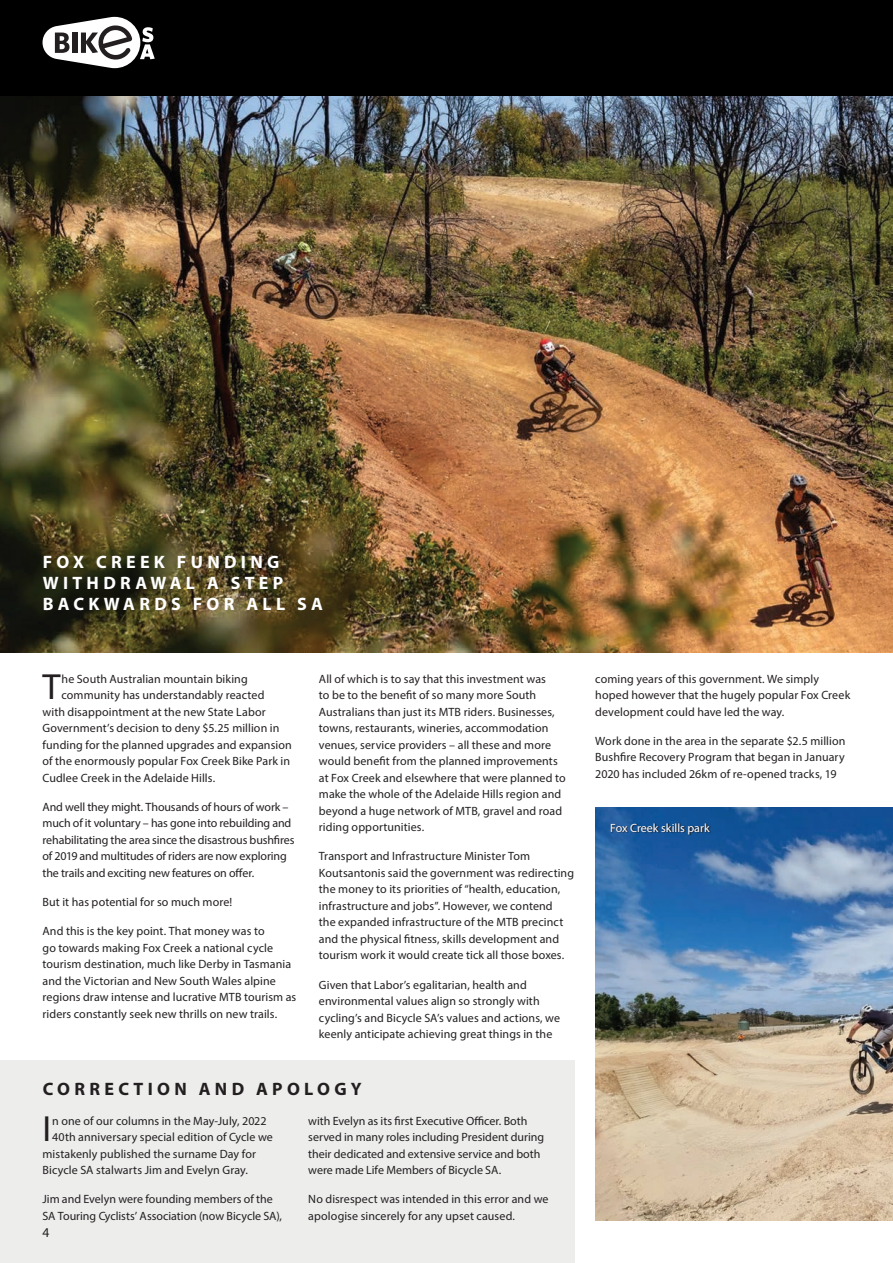
<style>
.page{position:relative;width:893px;height:1263px;background:#fff}
.page>*{position:absolute;margin:0;border:0;box-sizing:border-box;transform-origin:0 0}
.t1{font:36.45px "Myriad Pro";color:#231f20}
.t2{font:700 18px/21px "Myriad Pro";letter-spacing:.24em;color:#fff}
.t3{font:700 18px "Myriad Pro";letter-spacing:.24em;color:#231f20}
.t4{font:13.5px "Myriad Pro";color:#231f20}
.t5{font:12px/16.5px "Myriad Pro";letter-spacing:.005em;color:#231f20}
.t6{font:12px "Myriad Pro";color:#fff}
</style>
<div class="page">
<img style="left:0;top:96px;width:893px;height:556px">
<img style="left:595px;top:808px;width:298px;height:412px">
<div style="left:0;top:1060px;width:574px;height:203px;background:#ededec"></div>
<svg style="left:611px;top:823px;width:100px;height:12px"></svg>
<div style="left:0;top:0;width:893px;height:96px;background:#000001"></div>
<svg style="left:43px;top:17px;width:112px;height:51px"></svg>
<h2 class="t2" style="left:43px;top:551px;width:282px">FOX CREEK FUNDING<br>WITHDRAWAL A STEP<br>BACKWARDS FOR ALL SA</h2>
<h1 class="t1" style="left:43px;top:664px;width:20px">T</h1>
<p class="t5" style="left:62px;top:670px;width:188px">he South Australian mountain biking</p>
<p class="t5" style="left:62px;top:686px;width:204px">community has understandably reacted</p>
<p class="t5" style="left:43px;top:703px;width:225px">with disappointment at the new State Labor</p>
<p class="t5" style="left:43px;top:719px;width:238px">Government’s decision to deny $5.25 million in</p>
<p class="t5" style="left:43px;top:736px;width:251px">funding for the planned upgrades and expansion</p>
<p class="t5" style="left:43px;top:752px;width:249px">of the enormously popular Fox Creek Bike Park in</p>
<p class="t5" style="left:43px;top:769px;width:174px">Cudlee Creek in the Adelaide Hills.</p>
<p class="t5" style="left:43px;top:798px;width:253px">And well they might. Thousands of hours of work – much of it voluntary – has gone into rebuilding and rehabilitating the area since the disastrous bushfires of 2019 and multitudes of riders are now exploring the trails and exciting new features on offer.</p>
<p class="t5" style="left:43px;top:893px;width:191px">But it has potential for so much more!</p>
<p class="t5" style="left:43px;top:923px;width:255px">And this is the key point. That money was to<br>go towards making Fox Creek a national cycle tourism destination, much like Derby in Tasmania and the Victorian and New South Wales alpine regions draw intense and lucrative MTB tourism as riders constantly seek new thrills on new trails.</p>
<p class="t5" style="left:319px;top:670px;width:248px">All of which is to say that this investment was<br>to be to the benefit of so many more South Australians than just its MTB riders. Businesses, towns, restaurants, wineries, accommodation venues, service providers – all these and more would benefit from the planned improvements at Fox Creek and elsewhere that were planned to make the whole of the Adelaide Hills region and beyond a huge network of MTB, gravel and road riding opportunities.</p>
<p class="t5" style="left:319px;top:848px;width:257px">Transport and Infrastructure Minister Tom Koutsantonis said the government was redirecting the money to its priorities of “health, education, infrastructure and jobs”. However, we contend<br>the expanded infrastructure of the MTB precinct and the physical fitness, skills development and tourism work it would create tick all those boxes.</p>
<p class="t5" style="left:319px;top:976px;width:243px">Given that Labor’s egalitarian, health and environmental values align so strongly with cycling’s and Bicycle SA’s values and actions, we keenly anticipate achieving great things in the</p>
<h2 class="t3" style="left:43px;top:1077px;width:321px">CORRECTION AND APOLOGY</h2>
<h1 class="t1" style="left:43px;top:1106px;width:10px">I</h1>
<p class="t5" style="left:52px;top:1112px;width:216px">n one of our columns in the May-July, 2022</p>
<p class="t5" style="left:308px;top:1112px;width:237px">with Evelyn as its first Executive Officer. Both served in many roles including President during their dedicated and extensive service and both were made Life Members of Bicycle SA.</p>
<p class="t5" style="left:308px;top:1191px;width:242px">No disrespect was intended in this error and we apologise sincerely for any upset caused.</p>
<p class="t5" style="left:52px;top:1129px;width:222px">40th anniversary special edition of Cycle we</p>
<p class="t5" style="left:43px;top:1145px;width:215px">mistakenly published the surname Day for</p>
<p class="t5" style="left:43px;top:1162px;width:207px">Bicycle SA stalwarts Jim and Evelyn Gray.</p>
<p class="t5" style="left:43px;top:1191px;width:241px">Jim and Evelyn were founding members of the<br>SA Touring Cyclists’ Association (now Bicycle SA),</p>
<p class="t4" style="left:43px;top:1224px;width:8px">4</p>
<p class="t5" style="left:595px;top:670px;width:256px">coming years of this government. We simply hoped however that the hugely popular Fox Creek development could have led the way.</p>
<p class="t5" style="left:595px;top:732px;width:252px;text-align:justify">Work done in the area in the separate $2.5 million Bushfire Recovery Program that began in January 2020 has included 26km of re-opened tracks, 19</p>
<p class="t6" style="left:610px;top:820px;width:101px">Fox Creek skills park</p>
</div>
